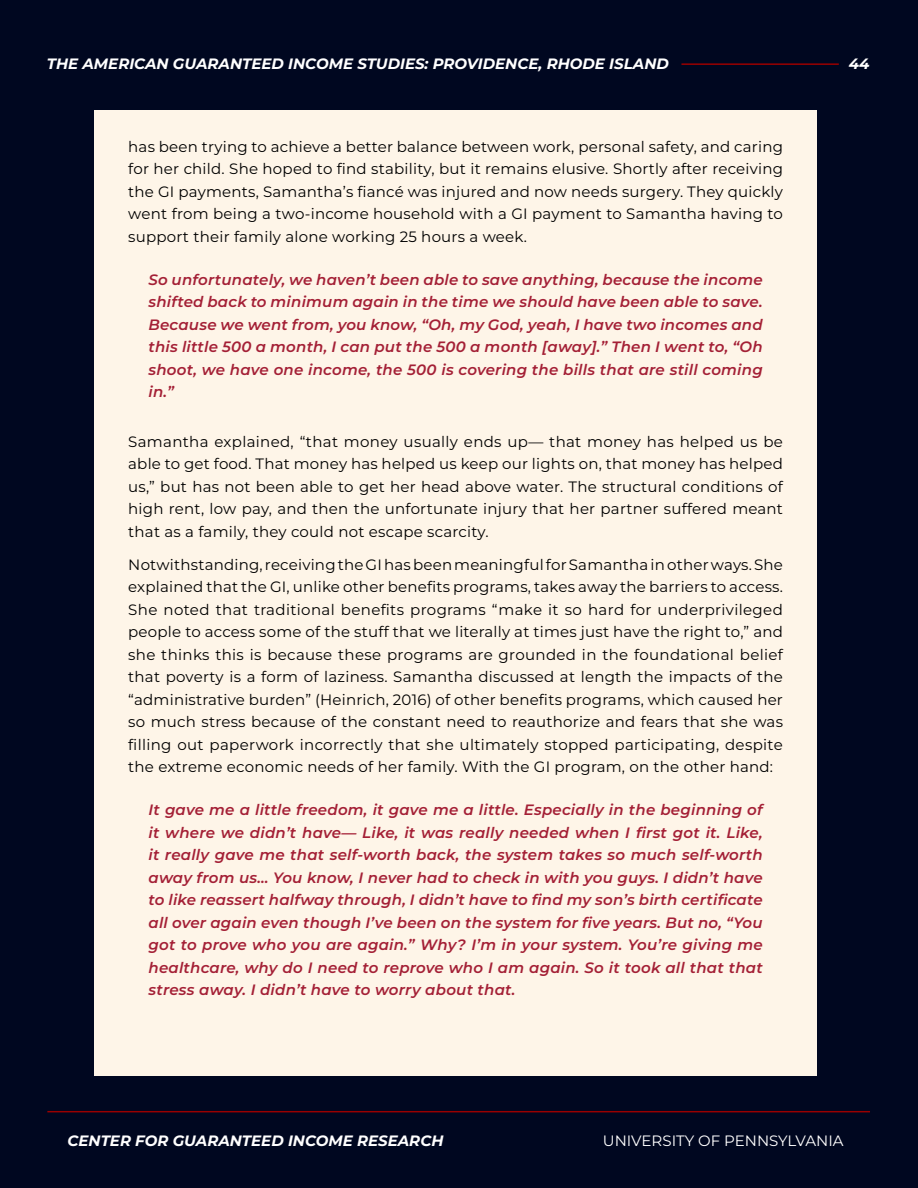
<style>
.page{position:relative;width:918px;height:1188px;background:#000720}
.page>*{position:absolute;margin:0;border:0;box-sizing:border-box;transform-origin:0 0}
.t1{font:15px/22.5px "Montserrat";letter-spacing:.015em;color:#000;text-align:justify}
.t2{font:italic 600 15px/22.5px "Montserrat";letter-spacing:.015em;color:#a42036;text-align:justify}
.t3{font:italic 700 15px "Montserrat";color:#fff}
.t4{font:15px "Montserrat";color:#fff}
</style>
<div class="page">
<hr style="left:47px;top:1111px;width:823px;height:1px;background:#900">
<hr style="left:681px;top:63px;width:158px;height:2px;background:#900">
<div style="left:94px;top:110px;width:723px;height:163px;background:#fef5e8"></div>
<div style="left:94px;top:236px;width:723px;height:192px;background:#fef5e8"></div>
<div style="left:94px;top:405px;width:723px;height:162px;background:#fef5e8"></div>
<div style="left:94px;top:528px;width:723px;height:275px;background:#fef5e8"></div>
<div style="left:94px;top:767px;width:723px;height:259px;background:#fef5e8"></div>
<div style="left:94px;top:1003px;width:723px;height:72px;background:#fef5e8"></div>
<p class="t3" style="left:47px;top:53px;width:624px">THE AMERICAN GUARANTEED INCOME STUDIES: PROVIDENCE, RHODE ISLAND</p>
<p class="t3" style="left:849px;top:53px;width:22px">44</p>
<p class="t1" style="left:128px;top:135px;width:656px">has been trying to achieve a better balance between work, personal safety, and caring for her child. She hoped to find stability, but it remains elusive. Shortly after receiving the GI payments, Samantha’s fiancé was injured and now needs surgery. They quickly went from being a two-income household with a GI payment to Samantha having to support their family alone working 25 hours a week.</p>
<p class="t2" style="left:148px;top:268px;width:616px">So unfortunately, we haven’t been able to save anything, because the income shifted back to minimum again in the time we should have been able to save.<br>Because we went from, you know, “Oh, my God, yeah, I have two incomes and this little 500 a month, I can put the 500 a month [away].” Then I went to, “Oh shoot, we have one income, the 500 is covering the bills that are still coming in.”</p>
<p class="t1" style="left:128px;top:430px;width:656px">Samantha explained, “that money usually ends up— that money has helped us be able to get food. That money has helped us keep our lights on, that money has helped us,” but has not been able to get her head above water. The structural conditions of high rent, low pay, and then the unfortunate injury that her partner suffered meant that as a family, they could not escape scarcity.</p>
<p class="t1" style="left:128px;top:553px;width:656px">Notwithstanding, receiving the GI has been meaningful for Samantha in other ways. She explained that the GI, unlike other benefits programs, takes away the barriers to access.<br>She noted that traditional benefits programs “make it so hard for underprivileged people to access some of the stuff that we literally at times just have the right to,” and she thinks this is because these programs are grounded in the foundational belief that poverty is a form of laziness. Samantha discussed at length the impacts of the “administrative burden” (Heinrich, 2016) of other benefits programs, which caused her so much stress because of the constant need to reauthorize and fears that she was filling out paperwork incorrectly that she ultimately stopped participating, despite the extreme economic needs of her family. With the GI program, on the other hand:</p>
<p class="t2" style="left:148px;top:798px;width:616px">It gave me a little freedom, it gave me a little. Especially in the beginning of it where we didn’t have— Like, it was really needed when I first got it. Like, it really gave me that self-worth back, the system takes so much self-worth away from us… You know, I never had to check in with you guys. I didn’t have to like reassert halfway through, I didn’t have to find my son’s birth certificate all over again even though I’ve been on the system for five years. But no, “You got to prove who you are again.” Why? I’m in your system. You’re giving me healthcare, why do I need to reprove who I am again. So it took all that that stress away. I didn’t have to worry about that.</p>
<p class="t3" style="left:68px;top:1131px;width:377px">CENTER FOR GUARANTEED INCOME RESEARCH</p>
<p class="t4" style="left:603px;top:1131px;width:242px">UNIVERSITY OF PENNSYLVANIA</p>
</div>
